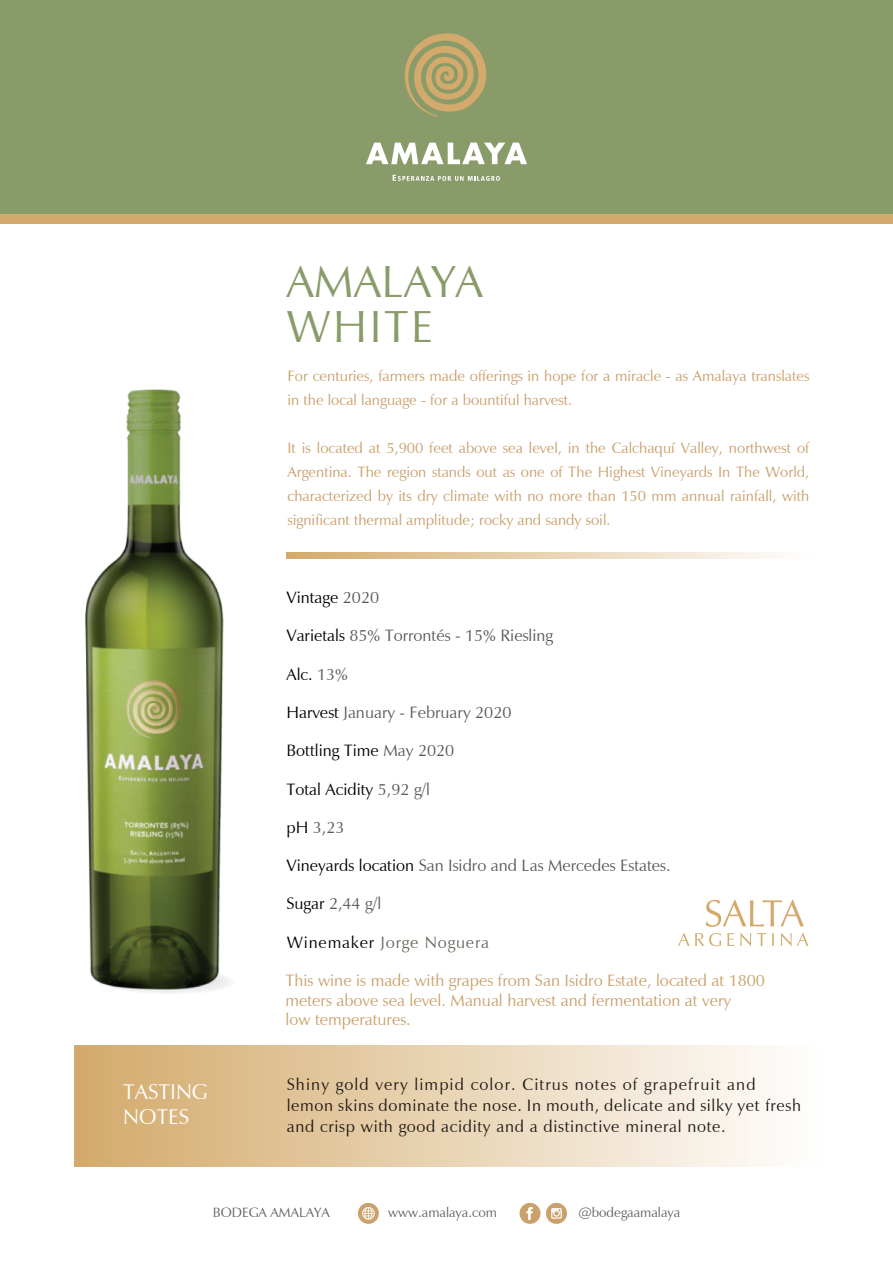
<style>
.page{position:relative;width:893px;height:1263px;background:#fff}
.page>*{position:absolute;margin:0;border:0;box-sizing:border-box;transform-origin:0 0}
.t1{font:45px/45px "Zapf Humanist 601 BT";color:#8a9b6a}
.t2{font:21.3px/25.5px "Zapf Humanist 601 BT";color:#fff}
.t3{font:16.5px/21px "Zapf Humanist 601 BT";letter-spacing:.04em;color:#211915}
.t4{font:16.5px/19.5px "Zapf Humanist 601 BT";color:#caa16b}
.t5{font:16.5px "Zapf Humanist 601 BT";color:#5c5958}
.t6{font:16.5px "Zapf Humanist 601 BT";color:#000}
.t7{font:16.5px "Zapf Humanist 601 BT";letter-spacing:.05em;color:#6b655c}
.t8{font:15px/24px "Zapf Humanist 601 BT";color:#c9a06b}
.t9{font:13.5px "Zapf Humanist 601 BT";color:#606060}
.s1{color:#5c5958}
.s2{color:#000}
</style>
<div class="page">
<img style="left:85px;top:389px;width:139px;height:596px">
<div style="left:74px;top:1045px;width:745px;height:121px;background:linear-gradient(to right,#d3aa6b,#fffefe)"></div>
<div style="left:0;top:0;width:893px;height:218px;background:#8a9b6a"></div>
<div style="left:0;top:215px;width:893px;height:9px;background:#d3aa6b"></div>
<svg style="left:366px;top:143px;width:161px;height:21px"></svg>
<svg style="left:405px;top:34px;width:81px;height:83px"></svg>
<svg style="left:393px;top:175px;width:107px;height:6px"></svg>
<svg style="left:286px;top:552px;width:490px;height:6px;background:#e7d1af"></svg>
<svg style="left:520px;top:1203px;width:20px;height:21px"></svg>
<svg style="left:546px;top:1203px;width:21px;height:21px"></svg>
<svg style="left:358px;top:1203px;width:21px;height:21px"></svg>
<svg style="left:678px;top:933px;width:43px;height:13px"></svg>
<svg style="left:727px;top:933px;width:7px;height:13px"></svg>
<svg style="left:740px;top:933px;width:11px;height:13px"></svg>
<svg style="left:757px;top:933px;width:9px;height:13px"></svg>
<svg style="left:772px;top:933px;width:2px;height:13px"></svg>
<svg style="left:781px;top:933px;width:27px;height:13px"></svg>
<svg style="left:706px;top:900px;width:98px;height:27px"></svg>
<svg style="left:103px;top:970px;width:133px;height:24px"></svg>
<h1 class="t1" style="left:286px;top:259px;width:199px">AMALAYA<br>WHITE</h1>
<p class="t8" style="left:287px;top:363px;width:523px">For centuries, farmers made offerings in hope for a miracle - as Amalaya translates in the local language - for a bountiful harvest.</p>
<p class="t8" style="left:287px;top:435px;width:523px;text-align:justify">It is located at 5,900 feet above sea level, in the Calchaquí Valley, northwest of Argentina. The region stands out as one of The Highest Vineyards In The World, characterized by its dry climate with no more than 150 mm annual rainfall, with significant thermal amplitude; rocky and sandy soil.</p>
<p class="t6" style="left:286px;top:587px;width:94px">Vintage <span class="s1">2020</span></p>
<p class="t5" style="left:286px;top:625px;width:268px"><span class="s2">Varietals</span> 85% Torrontés - 15% Riesling</p>
<p class="t6" style="left:286px;top:664px;width:63px">Alc. <span class="s1">13%</span></p>
<p class="t5" style="left:286px;top:702px;width:226px"><span class="s2">Harvest</span> January - February 2020</p>
<p class="t6" style="left:286px;top:740px;width:169px">Bottling Time <span class="s1">May 2020</span></p>
<p class="t6" style="left:286px;top:779px;width:145px">Total Acidity <span class="s1">5,92 g/l</span></p>
<p class="t5" style="left:286px;top:817px;width:60px"><span class="s2">pH</span> 3,23</p>
<p class="t5" style="left:286px;top:855px;width:386px"><span class="s2">Vineyards location</span> San Isidro and Las Mercedes Estates.</p>
<p class="t5" style="left:286px;top:893px;width:96px"><span class="s2">Sugar</span> 2,44 g/l</p>
<h2 class="t2" style="left:123px;top:1078px;width:86px">TASTING<br>NOTES</h2>
<p class="t7" style="left:287px;top:932px;width:204px"><span class="s2">Winemaker</span> Jorge Noguera</p>
<p class="t4" style="left:286px;top:971px;width:481px">This wine is made with grapes from San Isidro Estate, located at 1800 meters above sea level. Manual harvest and fermentation at very<br>low temperatures.</p>
<p class="t3" style="left:287px;top:1073px;width:516px">Shiny gold very limpid color. Citrus notes of grapefruit and lemon skins dominate the nose. In mouth, delicate and silky yet fresh and crisp with good acidity and a distinctive mineral note.</p>
<p class="t9" style="left:213px;top:1204px;width:119px">BODEGA AMALAYA</p>
<p class="t9" style="left:388px;top:1204px;width:110px">www.amalaya.com</p>
<p class="t9" style="left:578px;top:1204px;width:103px">@bodegaamalaya</p>
</div>
